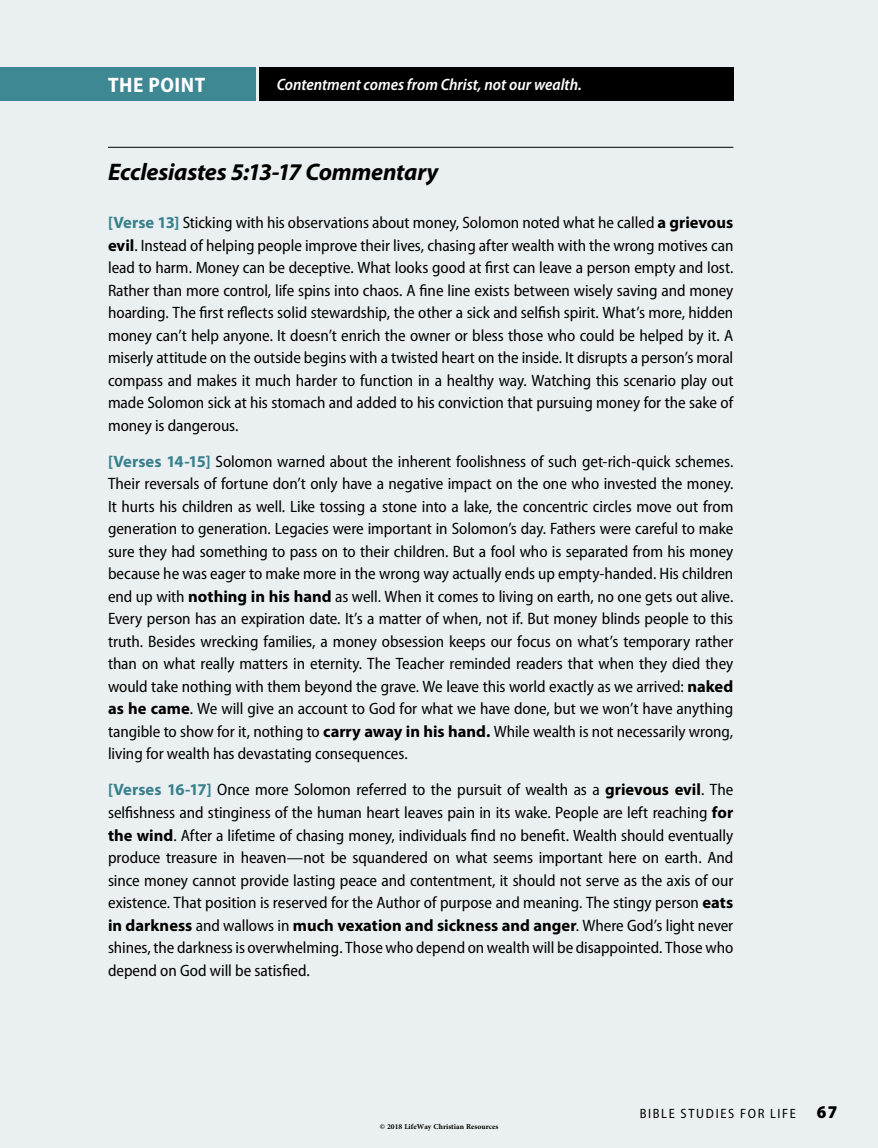
<style>
.page{position:relative;width:878px;height:1148px;background:#eaf0f1}
.page>*{position:absolute;margin:0;border:0;box-sizing:border-box;transform-origin:0 0}
.t1{font:italic 700 24px "Myriad Pro";letter-spacing:-.01em;color:#000}
.t2{font:700 semi-condensed 21px "Myriad Pro";letter-spacing:.025em;color:#fff}
.t3{font:semi-condensed 16.5px/22.5px "Myriad Pro";letter-spacing:-.005em;color:#000;text-align:justify}
.t4{font:italic 600 semi-condensed 16.5px "Myriad Pro";color:#fff}
.t5{font:semi-condensed 13.5px "Myriad Pro";letter-spacing:.125em;color:#000}
.t6{font:700 10.5px "Adobe Arabic";color:#000}
.s1{font-weight:700;font-stretch:normal;color:#3e8894}
.s2{font-weight:700;font-stretch:normal}
.s3{font-weight:900;font-size:18px}
</style>
<div class="page">
<div style="left:259px;top:68px;width:474px;height:33px;background:#000"></div>
<div style="left:0;top:68px;width:256px;height:33px;background:#3e8894"></div>
<hr style="left:108px;top:147px;width:625px;height:1px;background:#000">
<p class="t2" style="left:108px;top:73px;width:98px">THE POINT</p>
<p class="t4" style="left:277px;top:76px;width:307px">Contentment comes from Christ, not our wealth.</p>
<h1 class="t1" style="left:108px;top:159px;width:332px">Ecclesiastes 5:13-17 Commentary</h1>
<p class="t3" style="left:108px;top:212px;width:627px"><span class="s1">[Verse 13]</span> Sticking with his observations about money, Solomon noted what he called <span class="s2">a grievous evil</span>. Instead of helping people improve their lives, chasing after wealth with the wrong motives can lead to harm. Money can be deceptive. What looks good at first can leave a person empty and lost.<br>Rather than more control, life spins into chaos. A fine line exists between wisely saving and money hoarding. The first reflects solid stewardship, the other a sick and selfish spirit. What’s more, hidden money can’t help anyone. It doesn’t enrich the owner or bless those who could be helped by it. A miserly attitude on the outside begins with a twisted heart on the inside. It disrupts a person’s moral compass and makes it much harder to function in a healthy way. Watching this scenario play out made Solomon sick at his stomach and added to his conviction that pursuing money for the sake of money is dangerous.</p>
<p class="t3" style="left:108px;top:450px;width:627px"><span class="s1">[Verses 14-15]</span> Solomon warned about the inherent foolishness of such get-rich-quick schemes.<br>Their reversals of fortune don’t only have a negative impact on the one who invested the money.<br>It hurts his children as well. Like tossing a stone into a lake, the concentric circles move out from generation to generation. Legacies were important in Solomon’s day. Fathers were careful to make sure they had something to pass on to their children. But a fool who is separated from his money because he was eager to make more in the wrong way actually ends up empty-handed. His children end up with <span class="s2">nothing in his hand</span> as well. When it comes to living on earth, no one gets out alive.<br>Every person has an expiration date. It’s a matter of when, not if. But money blinds people to this truth. Besides wrecking families, a money obsession keeps our focus on what’s temporary rather than on what really matters in eternity. The Teacher reminded readers that when they died they would take nothing with them beyond the grave. We leave this world exactly as we arrived: <span class="s2">naked as he came</span>. We will give an account to God for what we have done, but we won’t have anything tangible to show for it, nothing to <span class="s2">carry away in his hand.</span> While wealth is not necessarily wrong, living for wealth has devastating consequences.</p>
<p class="t3" style="left:108px;top:779px;width:627px"><span class="s1">[Verses 16-17]</span> Once more Solomon referred to the pursuit of wealth as a <span class="s2">grievous evil</span>. The selfishness and stinginess of the human heart leaves pain in its wake. People are left reaching <span class="s2">for the wind</span>. After a lifetime of chasing money, individuals find no benefit. Wealth should eventually produce treasure in heaven—not be squandered on what seems important here on earth. And since money cannot provide lasting peace and contentment, it should not serve as the axis of our existence. That position is reserved for the Author of purpose and meaning. The stingy person <span class="s2">eats in darkness</span> and wallows in <span class="s2">much vexation and sickness and anger</span>. Where God’s light never shines, the darkness is overwhelming. Those who depend on wealth will be disappointed. Those who depend on God will be satisfied.</p>
<p class="t6" style="left:380px;top:1119px;width:120px">© 2018 LifeWay Christian Resources</p>
<p class="t5" style="left:639px;top:1106px;width:199px">BIBLE STUDIES FOR LIFE <span class="s3">67</span></p>
</div>
